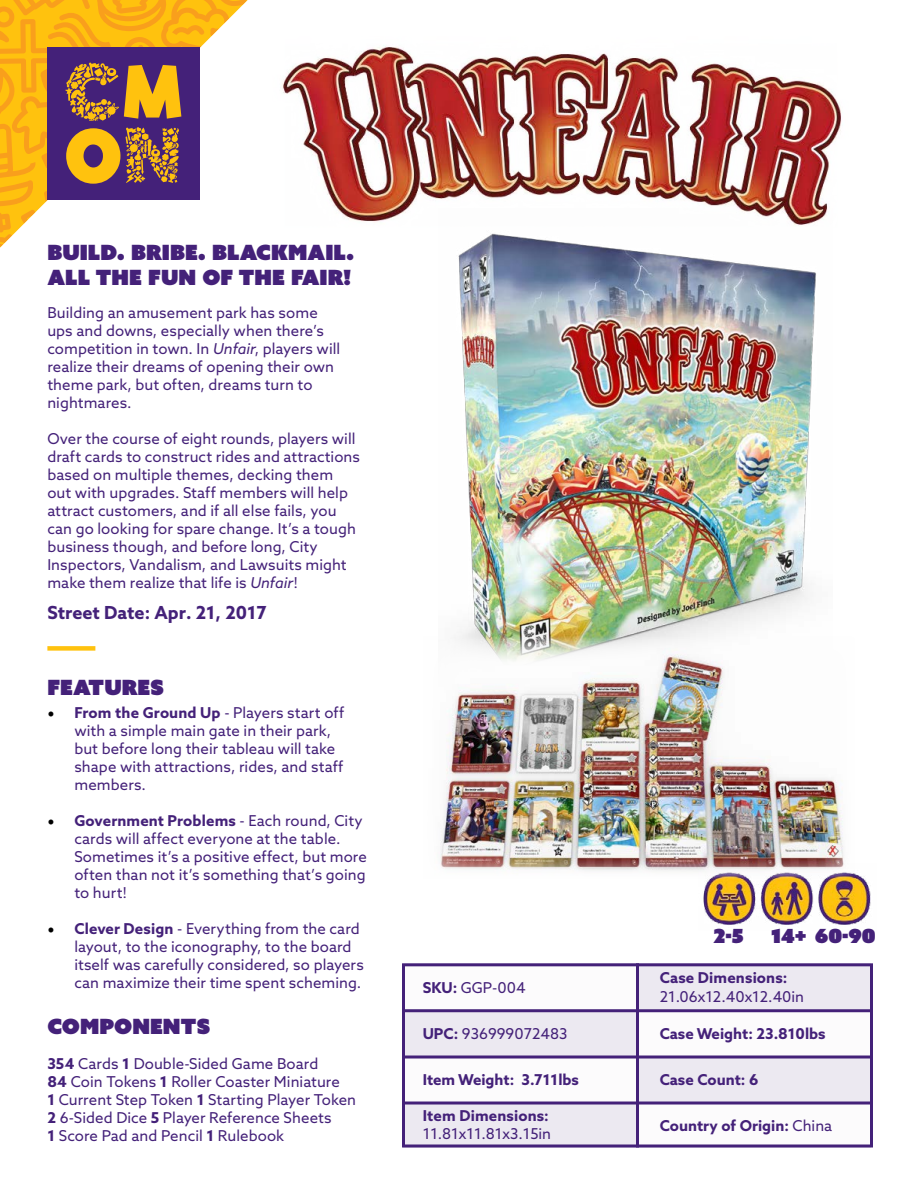
<style>
.page{position:relative;width:918px;height:1188px;background:#fff}
.page>*{position:absolute;margin:0;border:0;box-sizing:border-box;transform-origin:0 0}
.t1{font:21px/25.2px "Azo Sans Uber";color:#442179}
.t2{font:19.5px "Azo Sans Uber";color:#442179}
.t3{font:700 18px "Azo Sans";color:#442179}
.t4{font:15px/18px "Azo Sans";letter-spacing:.005em;color:#442179}
.t5{font:700 15px "Azo Sans";color:#442179}
.s1{font-style:italic}
.s2{font-family:"Minion Pro";font-weight:700;font-size:18px;color:#000}
.s3{font-weight:700}
.s4{font-weight:400}
</style>
<div class="page">
<img style="left:703px;top:873px;width:168px;height:52px">
<div style="left:404px;top:963px;width:468px;height:185px;background:#ece9f1"></div>
<div style="left:404px;top:1057px;width:234px;height:46px;background:#fff"></div>
<div style="left:638px;top:1103px;width:234px;height:43px;background:#fff"></div>
<div style="left:638px;top:1009px;width:234px;height:48px;background:#fff"></div>
<div style="left:404px;top:965px;width:234px;height:44px;background:#fff"></div>
<div style="left:402px;top:963px;width:471px;height:185px;border:3px solid #442179"></div>
<hr style="left:404px;top:1056px;width:468px;height:3px;background:#442179">
<hr style="left:404px;top:1009px;width:468px;height:3px;background:#442179">
<hr style="left:636px;top:963px;width:3px;height:185px;background:#442179">
<hr style="left:404px;top:1102px;width:468px;height:3px;background:#442179">
<div style="left:47px;top:646px;width:48px;height:5px;background:#ffc20e"></div>
<img style="left:458px;top:238px;width:358px;height:398px">
<img style="left:440px;top:636px;width:414px;height:243px">
<img style="left:282px;top:46px;width:560px;height:192px">
<svg style="left:219px;top:0;width:27px;height:29px"></svg>
<svg style="left:0;top:0;width:219px;height:247px"></svg>
<div style="left:48px;top:48px;width:152px;height:152px;background:#442179"></div>
<svg style="left:126px;top:127px;width:53px;height:56px"></svg>
<svg style="left:65px;top:62px;width:116px;height:59px"></svg>
<svg style="left:66px;top:128px;width:54px;height:56px"></svg>
<h1 class="t1" style="left:47px;top:239px;width:308px">BUILD. BRIBE. BLACKMAIL.<br>ALL THE FUN OF THE FAIR!</h1>
<p class="t4" style="left:47px;top:304px;width:294px">Building an amusement park has some ups and downs, especially when there’s competition in town. In <span class="s1">Unfair</span>, players will realize their dreams of opening their own theme park, but often, dreams turn to nightmares.</p>
<p class="t4" style="left:47px;top:430px;width:314px">Over the course of eight rounds, players will draft cards to construct rides and attractions based on multiple themes, decking them out with upgrades. Staff members will help attract customers, and if all else fails, you can go looking for spare change. It’s a tough business though, and before long, City Inspectors, Vandalism, and Lawsuits might make them realize that life is <span class="s1">Unfair</span>!</p>
<p class="t3" style="left:47px;top:601px;width:221px">Street Date: Apr. 21, 2017</p>
<h1 class="t1" style="left:47px;top:674px;width:118px">FEATURES</h1>
<p class="t4" style="left:74px;top:703px;width:271px;text-indent:-27px"><span class="s2">•</span> <span class="s3">From the Ground Up</span> - Players start off with a simple main gate in their park, but before long their tableau will take shape with attractions, rides, and staff members.</p>
<p class="t4" style="left:74px;top:811px;width:294px;text-indent:-27px"><span class="s2">•</span> <span class="s3">Government Problems</span> - Each round, City cards will affect everyone at the table.<br>Sometimes it’s a positive effect, but more often than not it’s something that’s going to hurt!</p>
<p class="t4" style="left:74px;top:919px;width:291px;text-indent:-27px"><span class="s2">•</span> <span class="s3">Clever Design</span> - Everything from the card layout, to the iconography, to the board itself was carefully considered, so players can maximize their time spent scheming.</p>
<h1 class="t1" style="left:47px;top:1013px;width:164px">COMPONENTS</h1>
<p class="t4" style="left:47px;top:1054px;width:310px"><span class="s3">354</span> Cards <span class="s3">1</span> Double-Sided Game Board<br><span class="s3">84</span> Coin Tokens <span class="s3">1</span> Roller Coaster Miniature<br><span class="s3">1</span> Current Step Token <span class="s3">1</span> Starting Player Token <span class="s3">2</span> 6-Sided Dice <span class="s3">5</span> Player Reference Sheets<br><span class="s3">1</span> Score Pad and Pencil <span class="s3">1</span> Rulebook</p>
<p class="t4" style="left:423px;top:979px;width:104px"><span class="s3">SKU:</span> GGP-004</p>
<h2 class="t2" style="left:714px;top:923px;width:32px">2-5</h2>
<h2 class="t2" style="left:771px;top:923px;width:106px">14+ 60-90</h2>
<p class="t5" style="left:660px;top:968px;width:129px">Case Dimensions:</p>
<p class="t4" style="left:660px;top:987px;width:146px">21.06x12.40x12.40in</p>
<p class="t4" style="left:423px;top:1024px;width:146px"><span class="s3">UPC:</span> 936999072483</p>
<p class="t5" style="left:660px;top:1024px;width:168px">Case Weight: 23.810lbs</p>
<p class="t5" style="left:423px;top:1070px;width:158px">Item Weight: 3.711lbs</p>
<p class="t5" style="left:660px;top:1070px;width:100px">Case Count: 6</p>
<p class="t5" style="left:423px;top:1105px;width:128px">Item Dimensions:</p>
<p class="t4" style="left:423px;top:1125px;width:130px">11.81x11.81x3.15in</p>
<p class="t5" style="left:660px;top:1115px;width:174px">Country of Origin: <span class="s4">China</span></p>
</div>
